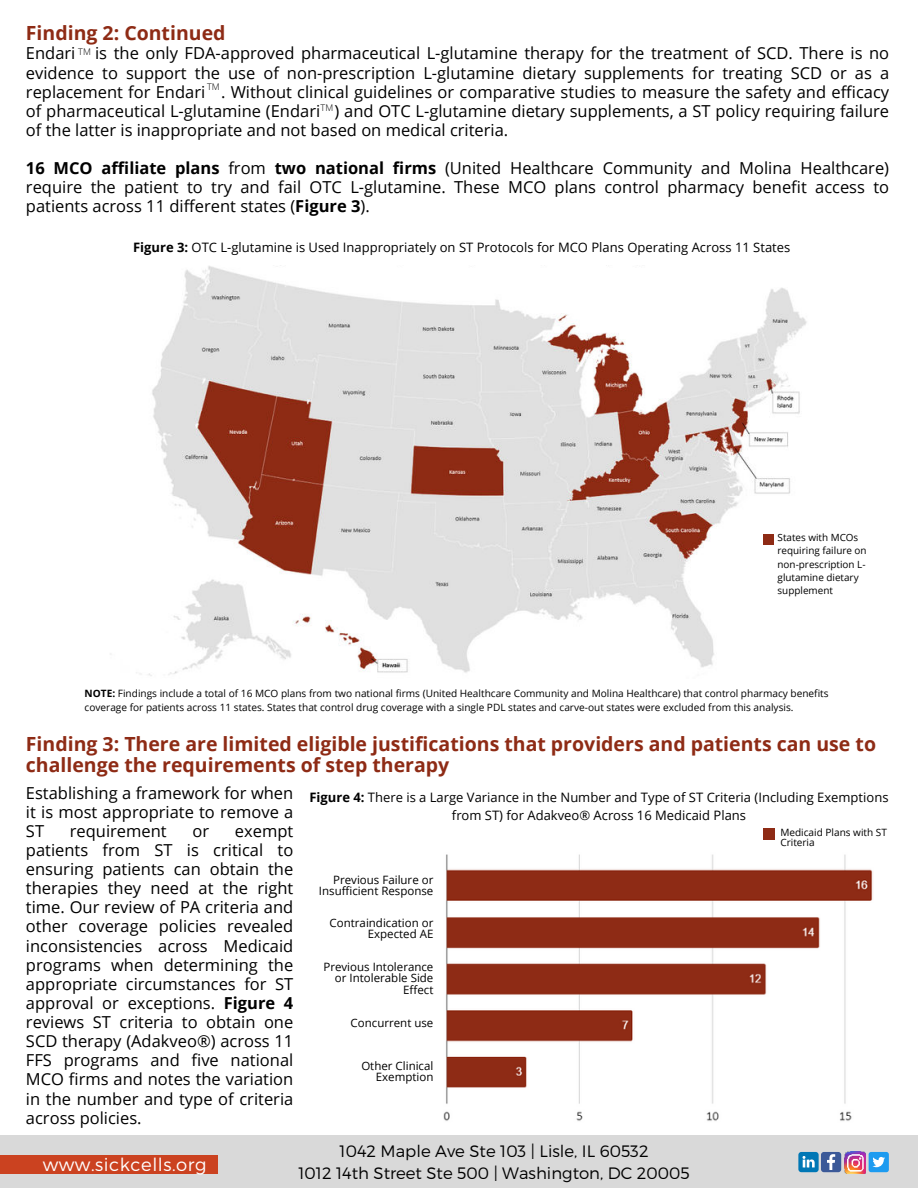
<style>
.page{position:relative;width:918px;height:1188px;background:#fff}
.page>*{position:absolute;margin:0;border:0;box-sizing:border-box;transform-origin:0 0}
.t1{font:700 19.5px/21.3px "Open Sans";color:#8e2b15}
.t2{font:300 18px "Montserrat";letter-spacing:.03em;color:#fff}
.t3{font:16.5px/19.2px "Open Sans";color:#000;text-align:justify}
.t4{font:300 16.5px/22.5px "Montserrat";color:#000;text-align:center}
.t5{font:13.05px/17.4px "Open Sans";color:#000;text-align:center}
.t6{font:11.55px/11.6px "Open Sans";color:#000;text-align:right}
.t7{font:10.05px/10.1px "Open Sans";color:#000}
.t8{font:9.9px/13.2px "Open Sans";color:#000}
.t9{font:300 9.15px "Open Sans";color:#000}
.s1{font-weight:700}
</style>
<div class="page">
<div style="left:0;top:1136px;width:918px;height:52px;background:#d9d9d9"></div>
<img style="left:844px;top:1152px;width:21px;height:21px">
<svg style="left:798px;top:1152px;width:43px;height:20px"></svg>
<div style="left:0;top:1155px;width:217px;height:19px;background:#cb4220"></div>
<div style="left:869px;top:1152px;width:20px;height:20px;background:#1d9bf0;border-radius:3px"></div>
<svg style="left:872px;top:1157px;width:13px;height:10px"></svg>
<img style="left:110px;top:266px;width:697px;height:410px">
<div style="left:763px;top:534px;width:11px;height:11px;background:#8e2b15"></div>
<div style="left:755px;top:641px;width:163px;height:41px;background:#fff"></div>
<img style="left:444px;top:854px;width:429px;height:267px">
<div style="left:764px;top:828px;width:11px;height:11px;background:#8e2b15"></div>
<p class="t1" style="left:26px;top:22px;width:201px">Finding 2: Continued</p>
<p class="t3" style="left:26px;top:43px;width:865px">Endari is the only FDA-approved pharmaceutical L-glutamine therapy for the treatment of SCD. There is no evidence to support the use of non-prescription L-glutamine dietary supplements for treating SCD or as a replacement for Endari . Without clinical guidelines or comparative studies to measure the safety and efficacy of pharmaceutical L-glutamine (Endari ) and OTC L-glutamine dietary supplements, a ST policy requiring failure of the latter is inappropriate and not based on medical criteria.</p>
<p class="t3" style="left:26px;top:158px;width:865px"><span class="s1">16 MCO affiliate plans</span> from <span class="s1">two national firms</span> (United Healthcare Community and Molina Healthcare) require the patient to try and fail OTC L-glutamine. These MCO plans control pharmacy benefit access to patients across 11 different states (<span class="s1">Figure 3</span>).</p>
<p class="t5" style="left:133px;top:239px;width:659px"><span class="s1">Figure 3:</span> OTC L-glutamine is Used Inappropriately on ST Protocols for MCO Plans Operating Across 11 States</p>
<p class="t9" style="left:78px;top:46px;width:14px">TM</p>
<p class="t9" style="left:207px;top:80px;width:14px">TM</p>
<p class="t9" style="left:321px;top:101px;width:14px">TM</p>
<p class="t8" style="left:778px;top:531px;width:91px">States with MCOs requiring failure on non-prescription L&shy;glutamine dietary supplement</p>
<p class="t7" style="left:85px;top:687px;width:746px;line-height:13.5px"><span class="s1">NOTE:</span> Findings include a total of 16 MCO plans from two national firms (United Healthcare Community and Molina Healthcare) that control pharmacy benefits coverage for patients across 11 states. States that control drug coverage with a single PDL states and carve-out states were excluded from this analysis.</p>
<p class="t1" style="left:26px;top:733px;width:852px">Finding 3: There are limited eligible justifications that providers and patients can use to challenge the requirements of step therapy</p>
<p class="t3" style="left:26px;top:783px;width:269px">Establishing a framework for when it is most appropriate to remove a ST</p>
<p class="t5" style="left:310px;top:789px;width:581px"><span class="s1">Figure 4:</span> There is a Large Variance in the Number and Type of ST Criteria (Including Exemptions from ST) for Adakveo® Across 16 Medicaid Plans</p>
<p class="t3" style="left:70px;top:821px;width:98px">requirement</p>
<p class="t3" style="left:193px;top:821px;width:18px">or</p>
<p class="t3" style="left:26px;top:821px;width:269px;text-indent:209px">exempt patients from ST is critical to ensuring patients can obtain the therapies they need at the right time. Our review of PA criteria and other coverage policies revealed inconsistencies across Medicaid programs when determining the appropriate circumstances for ST approval or exceptions. <span class="s1">Figure 4 </span>reviews ST criteria to obtain one SCD therapy (Adakveo®) across 11<br>FFS programs and five national MCO firms and notes the variation in the number and type of criteria across policies.</p>
<p class="t7" style="left:780px;top:827px;width:108px">Medicaid Plans with ST<br>Criteria</p>
<p class="t6" style="left:319px;top:874px;width:116px">Previous Failure or<br>Insufficient Response</p>
<p class="t6" style="left:330px;top:917px;width:105px">Contraindication or<br>Expected AE</p>
<p class="t6" style="left:323px;top:961px;width:111px">Previous Intolerance or Intolerable Side<br>Effect</p>
<p class="t6" style="left:351px;top:1016px;width:84px">Concurrent use</p>
<p class="t6" style="left:361px;top:1060px;width:74px">Other Clinical<br>Exemption</p>
<p class="t2" style="left:43px;top:1153px;width:165px">www.sickcells.org</p>
<p class="t4" style="left:298px;top:1140px;width:393px">1042 Maple Ave Ste 103 | Lisle, IL 60532<br>1012 14th Street Ste 500 | Washington, DC 20005</p>
</div>
